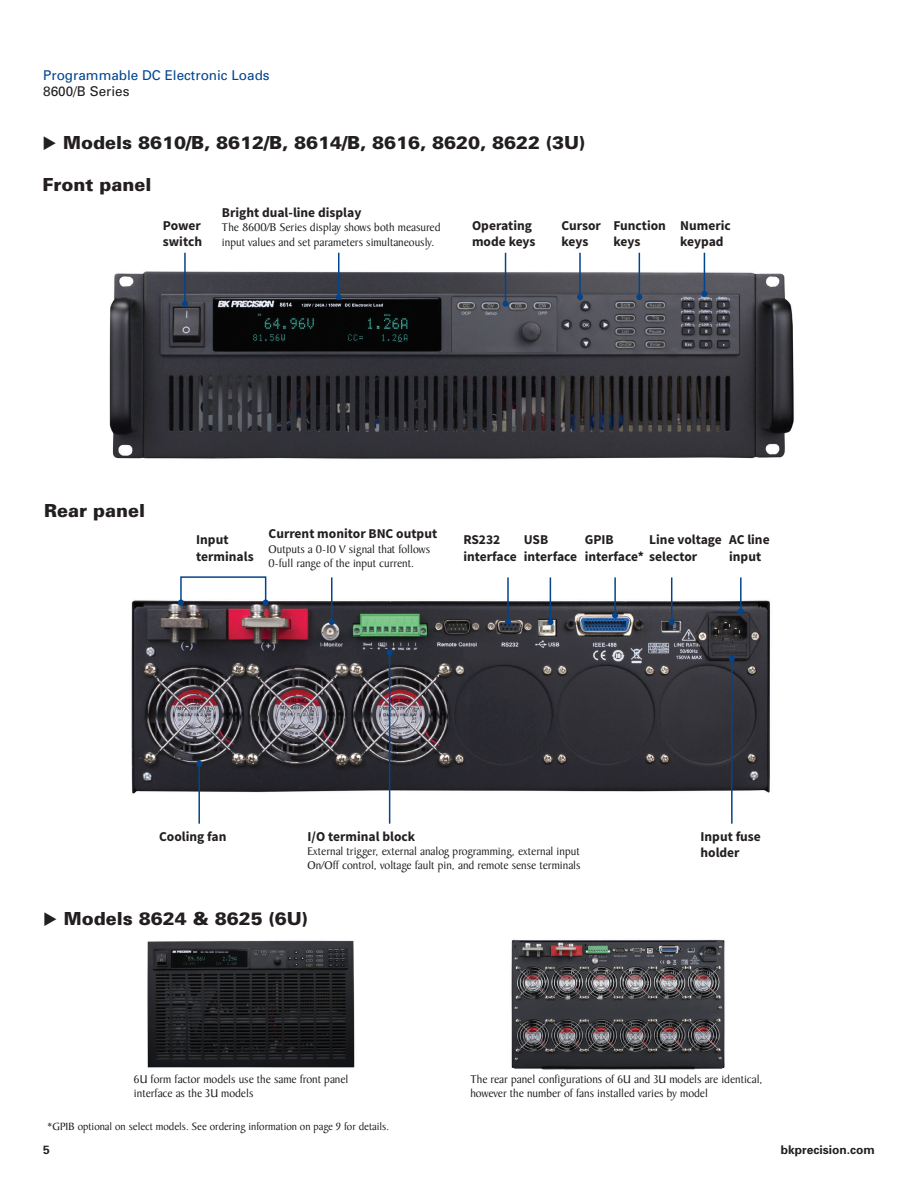
<style>
.page{position:relative;width:918px;height:1188px;background:#fff}
.page>*{position:absolute;margin:0;border:0;box-sizing:border-box;transform-origin:0 0}
.t1{font:900 18px "Univers";color:#231f20}
.t2{font:700 13.5px/16.2px "Source Sans Pro";color:#231f20}
.t3{font:13.5px "Univers";color:#02448d}
.t4{font:13.5px "Univers";color:#231f20}
.t5{font:12px/14.4px "Baker Signet";color:#231f20}
.t6{font:700 12px "Univers";color:#231f20}
.t7{font:11.25px "Baker Signet";color:#231f20}
</style>
<div class="page">
<img style="left:109px;top:265px;width:685px;height:194px">
<hr style="left:338px;top:253px;width:1px;height:44px;background:#02448d">
<svg style="left:336px;top:294px;width:6px;height:6px"></svg>
<hr style="left:184px;top:253px;width:2px;height:51px;background:#02448d">
<svg style="left:182px;top:301px;width:6px;height:6px"></svg>
<hr style="left:505px;top:253px;width:1px;height:51px;background:#02448d">
<svg style="left:503px;top:301px;width:6px;height:6px"></svg>
<hr style="left:579px;top:253px;width:2px;height:44px;background:#02448d">
<svg style="left:577px;top:294px;width:6px;height:6px"></svg>
<hr style="left:639px;top:253px;width:1px;height:44px;background:#02448d">
<svg style="left:636px;top:294px;width:6px;height:6px"></svg>
<hr style="left:704px;top:253px;width:1px;height:41px;background:#02448d">
<svg style="left:701px;top:291px;width:6px;height:6px"></svg>
<img style="left:131px;top:597px;width:640px;height:199px">
<div style="left:180px;top:576px;width:86px;height:27px;border:2px solid #02448d"></div>
<svg style="left:178px;top:600px;width:6px;height:6px"></svg>
<svg style="left:263px;top:600px;width:6px;height:6px"></svg>
<hr style="left:331px;top:577px;width:1px;height:45px;background:#02448d">
<svg style="left:329px;top:619px;width:6px;height:6px"></svg>
<hr style="left:507px;top:577px;width:2px;height:45px;background:#02448d">
<svg style="left:505px;top:619px;width:6px;height:6px"></svg>
<hr style="left:550px;top:577px;width:1px;height:45px;background:#02448d">
<svg style="left:547px;top:619px;width:6px;height:6px"></svg>
<hr style="left:614px;top:577px;width:2px;height:38px;background:#02448d">
<svg style="left:612px;top:612px;width:6px;height:6px"></svg>
<hr style="left:671px;top:577px;width:1px;height:45px;background:#02448d">
<svg style="left:669px;top:619px;width:6px;height:6px"></svg>
<hr style="left:740px;top:577px;width:2px;height:34px;background:#02448d">
<svg style="left:738px;top:608px;width:6px;height:6px"></svg>
<hr style="left:389px;top:652px;width:1px;height:172px;background:#02448d">
<svg style="left:387px;top:649px;width:6px;height:6px"></svg>
<hr style="left:198px;top:764px;width:2px;height:60px;background:#02448d">
<svg style="left:196px;top:761px;width:6px;height:6px"></svg>
<hr style="left:731px;top:659px;width:2px;height:165px;background:#02448d">
<svg style="left:729px;top:656px;width:6px;height:6px"></svg>
<img style="left:147px;top:940px;width:208px;height:128px">
<img style="left:511px;top:939px;width:214px;height:131px">
<p class="t3" style="left:43px;top:67px;width:228px">Programmable DC Electronic Loads</p>
<p class="t4" style="left:43px;top:83px;width:88px">8600/B Series</p>
<h1 class="t1" style="left:43px;top:131px;width:544px">◆ Models 8610/B, 8612/B, 8614/B, 8616, 8620, 8622 (3U)</h1>
<h1 class="t1" style="left:43px;top:173px;width:110px">Front panel</h1>
<p class="t2" style="left:163px;top:218px;width:41px">Power switch</p>
<p class="t2" style="left:222px;top:205px;width:141px">Bright dual-line display</p>
<p class="t5" style="left:222px;top:221px;width:220px">The 8600/B Series display shows both measured input values and set parameters simultaneously.</p>
<p class="t2" style="left:680px;top:218px;width:52px">Numeric keypad</p>
<p class="t2" style="left:472px;top:218px;width:65px">Operating mode keys</p>
<p class="t2" style="left:613px;top:218px;width:54px">Function keys</p>
<p class="t2" style="left:561px;top:218px;width:41px">Cursor keys</p>
<h1 class="t1" style="left:44px;top:499px;width:102px">Rear panel</h1>
<p class="t2" style="left:196px;top:532px;width:59px">Input terminals</p>
<p class="t2" style="left:269px;top:526px;width:170px">Current monitor BNC output</p>
<p class="t5" style="left:269px;top:542px;width:163px">Outputs a 0-10 V signal that follows<br>0-full range of the input current.</p>
<p class="t2" style="left:463px;top:532px;width:55px">RS232 interface</p>
<p class="t2" style="left:524px;top:532px;width:55px">USB interface</p>
<p class="t2" style="left:729px;top:532px;width:42px">AC line input</p>
<p class="t2" style="left:649px;top:532px;width:74px">Line voltage</p>
<p class="t2" style="left:585px;top:532px;width:114px">GPIB<br>interface* selector</p>
<p class="t2" style="left:159px;top:828px;width:69px">Cooling fan</p>
<p class="t2" style="left:307px;top:828px;width:109px">I/O terminal block</p>
<p class="t5" style="left:307px;top:844px;width:275px">External trigger, external analog programming, external input<br>On/Off control, voltage fault pin, and remote sense terminals</p>
<p class="t2" style="left:701px;top:828px;width:62px">Input fuse holder</p>
<h1 class="t1" style="left:43px;top:907px;width:266px">◆ Models 8624 &amp; 8625 (6U)</h1>
<p class="t5" style="left:134px;top:1072px;width:216px">6U form factor models use the same front panel interface as the 3U models</p>
<p class="t5" style="left:470px;top:1072px;width:294px">The rear panel configurations of 6U and 3U models are identical, however the number of fans installed varies by model</p>
<p class="t7" style="left:47px;top:1120px;width:344px">*GPIB optional on select models. See ordering information on page 9 for details.</p>
<p class="t6" style="left:43px;top:1143px;width:8px">5</p>
<p class="t6" style="left:781px;top:1143px;width:96px">bkprecision.com</p>
</div>
